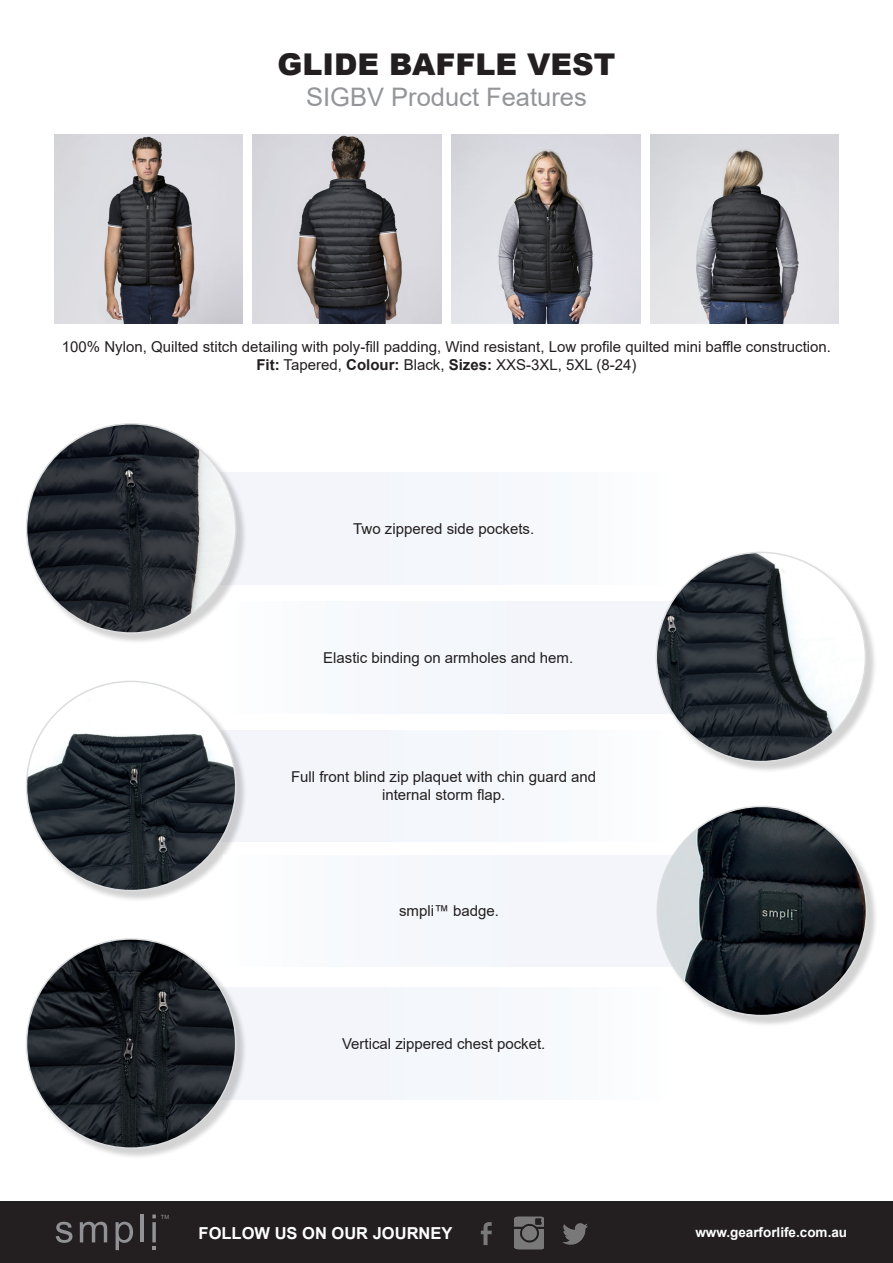
<style>
.page{position:relative;width:893px;height:1263px;background:#fff}
.page>*{position:absolute;margin:0;border:0;box-sizing:border-box;transform-origin:0 0}
.t1{font:900 30px "Arial";color:#231f20}
.t2{font:25.5px "Arial";color:#939598}
.t3{font:700 16.5px "Arial";color:#fff}
.t4{font:15px/18px "Arial";color:#231f20;text-align:center}
.t5{font:700 13.5px "Arial";color:#fff}
.t6{font:5.7px "Arial";color:#919295}
.s1{font-weight:700}
</style>
<div class="page">
<div style="left:0;top:1201px;width:893px;height:62px;background:#231f20"></div>
<img style="left:480px;top:1222px;width:12px;height:24px">
<img style="left:514px;top:1216px;width:30px;height:34px">
<img style="left:562px;top:1223px;width:26px;height:22px">
<svg style="left:56px;top:1222px;width:16px;height:21px"></svg>
<svg style="left:80px;top:1222px;width:27px;height:20px"></svg>
<svg style="left:116px;top:1222px;width:17px;height:28px"></svg>
<hr style="left:140px;top:1214px;width:4px;height:28px;background:#919295">
<svg style="left:152px;top:1222px;width:4px;height:20px"></svg>
<svg style="left:152px;top:1214px;width:4px;height:4px"></svg>
<svg style="left:152px;top:1246px;width:4px;height:4px"></svg>
<img style="left:54px;top:134px;width:189px;height:189px">
<img style="left:253px;top:134px;width:188px;height:189px">
<div style="left:218px;top:730px;width:452px;height:112px;background:#f4f7fb"></div>
<div style="left:27px;top:682px;width:220px;height:220px;background:#231f20;opacity:.2"></div>
<img style="left:27px;top:681px;width:209px;height:209px;border-radius:105px">
<div style="left:223px;top:602px;width:450px;height:111px;background:#f4f7fb"></div>
<div style="left:657px;top:553px;width:220px;height:220px;background:#231f20;opacity:.2"></div>
<img style="left:656px;top:552px;width:209px;height:209px;border-radius:105px">
<div style="left:223px;top:855px;width:452px;height:112px;background:#f4f7fb"></div>
<div style="left:658px;top:807px;width:220px;height:220px;background:#231f20;opacity:.2"></div>
<img style="left:657px;top:806px;width:209px;height:209px;border-radius:105px">
<div style="left:218px;top:473px;width:452px;height:111px;background:#f4f7fb"></div>
<div style="left:28px;top:425px;width:219px;height:219px;background:#231f20;opacity:.2"></div>
<img style="left:27px;top:424px;width:209px;height:209px;border-radius:105px">
<img style="left:650px;top:134px;width:189px;height:189px">
<img style="left:451px;top:134px;width:189px;height:189px">
<div style="left:218px;top:988px;width:452px;height:111px;background:#f4f7fb"></div>
<div style="left:27px;top:940px;width:220px;height:220px;background:#231f20;opacity:.2"></div>
<img style="left:27px;top:939px;width:209px;height:209px;border-radius:105px">
<p class="t1" style="left:278px;top:43px;width:339px">GLIDE BAFFLE VEST</p>
<p class="t2" style="left:306px;top:80px;width:282px">SIGBV Product Features</p>
<p class="t4" style="left:62px;top:337px;width:771px">100% Nylon, Quilted stitch detailing with poly-fill padding, Wind resistant, Low profile quilted mini baffle construction.<br><span class="s1">Fit:</span> Tapered, <span class="s1">Colour:</span> Black, <span class="s1">Sizes:</span> XXS-3XL, 5XL (8-24)</p>
<p class="t4" style="left:353px;top:519px;width:182px">Two zippered side pockets.</p>
<p class="t4" style="left:323px;top:649px;width:252px">Elastic binding on armholes and hem.</p>
<p class="t4" style="left:291px;top:768px;width:307px">Full front blind zip plaquet with chin guard and internal storm flap.</p>
<p class="t4" style="left:399px;top:902px;width:102px">smpli™ badge.</p>
<p class="t4" style="left:342px;top:1035px;width:205px">Vertical zippered chest pocket.</p>
<p class="t6" style="left:161px;top:1213px;width:10px">TM</p>
<p class="t3" style="left:199px;top:1221px;width:255px">FOLLOW US ON OUR JOURNEY</p>
<p class="t5" style="left:695px;top:1222px;width:153px">www.gearforlife.com.au</p>
</div>
